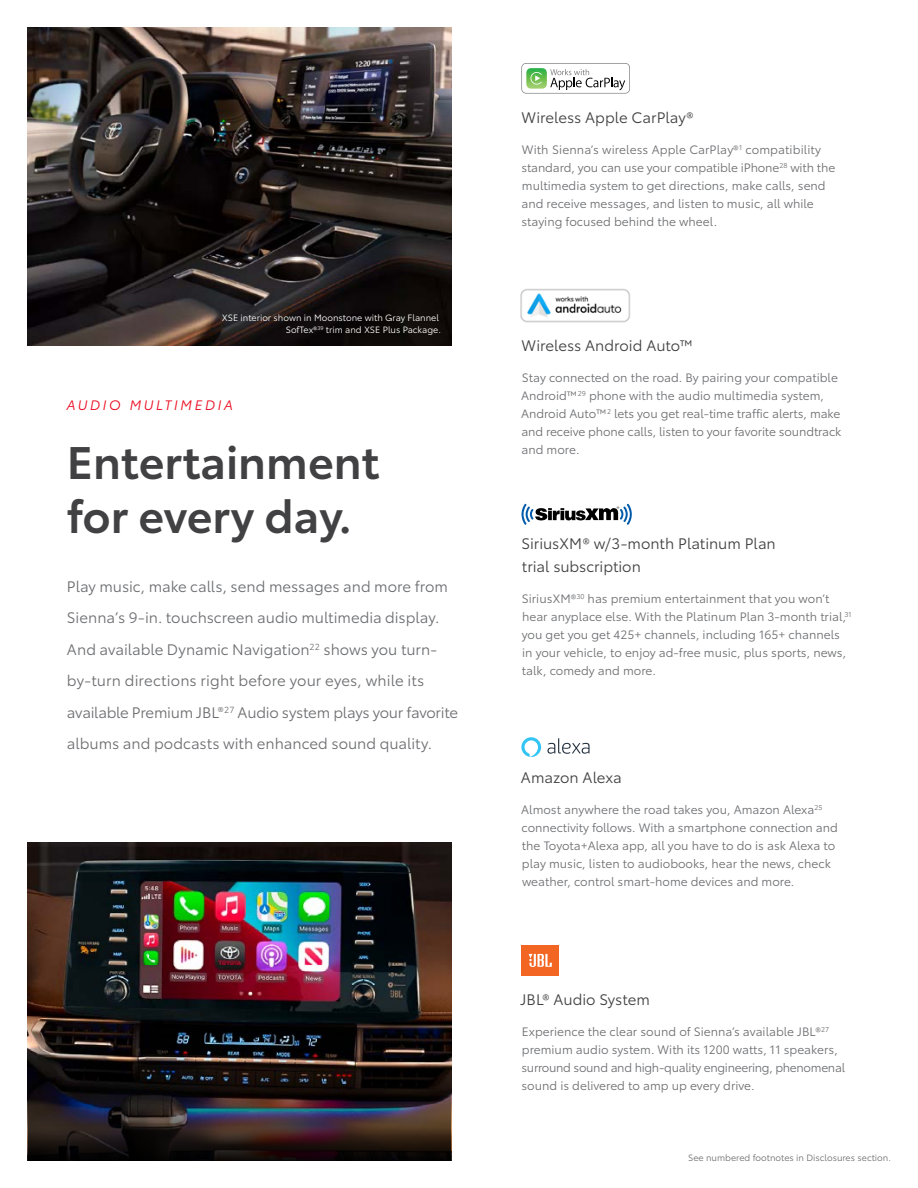
<style>
.page{position:relative;width:918px;height:1188px;background:#fff}
.page>*{position:absolute;margin:0;border:0;box-sizing:border-box;transform-origin:0 0}
.t1{font:600 45px/54px "Toyota Type";color:#414042}
.t2{font:15px/31.5px "Toyota Type";color:#6d6e71}
.t3{font:15px/22.5px "Toyota Type";color:#414042}
.t4{font:italic 13.5px "Toyota Type";letter-spacing:.2em;color:#eb0a1e}
.t5{font:12px/18px "Toyota Type";color:#6d6e71}
.t6{font:9px/12px "Toyota Type";color:#fff;text-align:right}
.t7{font:9px "Toyota Type";color:#6d6e71}
.s1{font-size:12.75px}
</style>
<div class="page">
<img style="left:27px;top:27px;width:425px;height:318px">
<img style="left:27px;top:843px;width:425px;height:318px">
<img style="left:28px;top:1071px;width:423px;height:90px">
<svg style="left:521px;top:63px;width:109px;height:31px"></svg>
<div style="left:522px;top:64px;width:107px;height:29px;background:#fff;border-radius:4px"></div>
<svg style="left:550px;top:69px;width:75px;height:21px"></svg>
<img style="left:526px;top:68px;width:21px;height:21px">
<svg style="left:531px;top:72px;width:11px;height:13px"></svg>
<img style="left:520px;top:289px;width:111px;height:34px">
<svg style="left:522px;top:504px;width:110px;height:21px"></svg>
<svg style="left:521px;top:737px;width:20px;height:20px"></svg>
<svg style="left:547px;top:738px;width:43px;height:16px"></svg>
<div style="left:521px;top:945px;width:38px;height:31px;background:#f26522"></div>
<svg style="left:529px;top:954px;width:23px;height:13px"></svg>
<p class="t6" style="left:222px;top:311px;width:221px">XSE interior shown in Moonstone with Gray Flannel<br>SofTex®<sup>39</sup> trim and XSE Plus Package.</p>
<p class="t4" style="left:67px;top:395px;width:167px">AUDIO MULTIMEDIA</p>
<h1 class="t1" style="left:67px;top:432px;width:314px">Entertainment for every day.</h1>
<p class="t2" style="left:67px;top:570px;width:393px">Play music, make calls, send messages and more from Sienna’s 9-in. touchscreen audio multimedia display.<br>And available Dynamic Navigation<sup>22</sup> shows you turn&shy;by-turn directions right before your eyes, while its available Premium JBL<span class="s1">®</span><sup>27</sup> Audio system plays your favorite albums and podcasts with enhanced sound quality.</p>
<p class="t3" style="left:522px;top:105px;width:173px">Wireless Apple CarPlay®</p>
<p class="t5" style="left:521px;top:140px;width:315px">With Sienna’s wireless Apple CarPlay®<sup>1</sup> compatibility standard, you can use your compatible iPhone<sup>28</sup> with the multimedia system to get directions, make calls, send and receive messages, and listen to music, all while staying focused behind the wheel.</p>
<p class="t3" style="left:522px;top:333px;width:173px">Wireless Android Auto™</p>
<p class="t5" style="left:521px;top:368px;width:322px">Stay connected on the road. By pairing your compatible Android™<sup>29</sup> phone with the audio multimedia system, Android Auto™<sup>2</sup> lets you get real-time traffic alerts, make and receive phone calls, listen to your favorite soundtrack and more.</p>
<p class="t3" style="left:521px;top:532px;width:256px">SiriusXM® w/3-month Platinum Plan trial subscription</p>
<p class="t5" style="left:522px;top:589px;width:331px">SiriusXM®<sup>30</sup> has premium entertainment that you won’t hear anyplace else. With the Platinum Plan 3-month trial,<sup>31 </sup>you get you get 425+ channels, including 165+ channels in your vehicle, to enjoy ad-free music, plus sports, news, talk, comedy and more.</p>
<p class="t3" style="left:521px;top:765px;width:102px">Amazon Alexa</p>
<p class="t5" style="left:521px;top:800px;width:318px">Almost anywhere the road takes you, Amazon Alexa<sup>25 </sup>connectivity follows. With a smartphone connection and the Toyota+Alexa app, all you have to do is ask Alexa to play music, listen to audiobooks, hear the news, check weather, control smart-home devices and more.</p>
<p class="t3" style="left:520px;top:987px;width:131px">JBL® Audio System</p>
<p class="t5" style="left:521px;top:1022px;width:325px">Experience the clear sound of Sienna’s available JBL®<sup>27 </sup>premium audio system. With its 1200 watts, 11 speakers, surround sound and high-quality engineering, phenomenal sound is delivered to amp up every drive.</p>
<p class="t7" style="left:688px;top:1151px;width:204px">See numbered footnotes in Disclosures section.</p>
</div>
